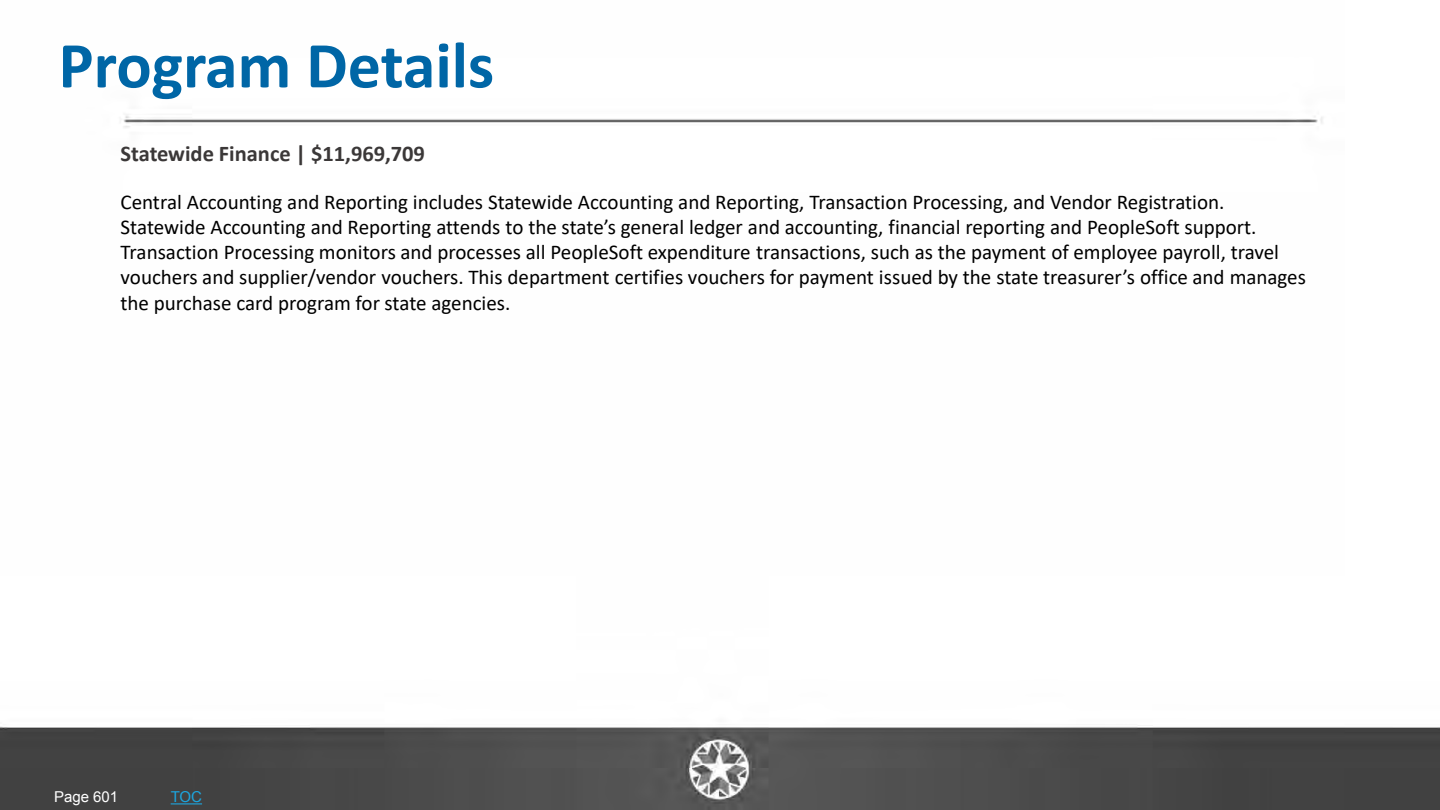
<style>
.page{position:relative;width:1440px;height:810px;background:#fff}
.page>*{position:absolute;margin:0;border:0;box-sizing:border-box;transform-origin:0 0}
.t1{font:700 66px "Calibri";color:#0066a6}
.t2{font:700 22.5px "Calibri";letter-spacing:-.005em;color:#3b3838}
.t3{font:21px/25.2px "Calibri";color:#000}
.Horiz_Page_Number{font:15px "Arial";color:#fff}
.TOC_Link{font:15px "Arial";color:#1ca6df}
</style>
<div class="page">
<img style="left:0;top:114px;width:1440px;height:696px">
<hr style="left:171px;top:803px;width:31px;height:1px;background:#1ca6df">
<p class="t1" style="left:58px;top:19px;width:437px">Program Details</p>
<p class="t2" style="left:121px;top:138px;width:306px">Statewide Finance | $11,969,709</p>
<p class="t3" style="left:121px;top:189px;width:1187px">Central Accounting and Reporting includes Statewide Accounting and Reporting, Transaction Processing, and Vendor Registration.<br>Statewide Accounting and Reporting attends to the state’s general ledger and accounting, financial reporting and PeopleSoft support.<br>Transaction Processing monitors and processes all PeopleSoft expenditure transactions, such as the payment of employee payroll, travel vouchers and supplier/vendor vouchers. This department certifies vouchers for payment issued by the state treasurer’s office and manages the purchase card program for state agencies.</p>
<p class="Horiz_Page_Number" style="left:54px;top:787px;width:66px">Page 601</p>
<p class="TOC_Link" style="left:171px;top:787px;width:33px">TOC</p>
</div>
